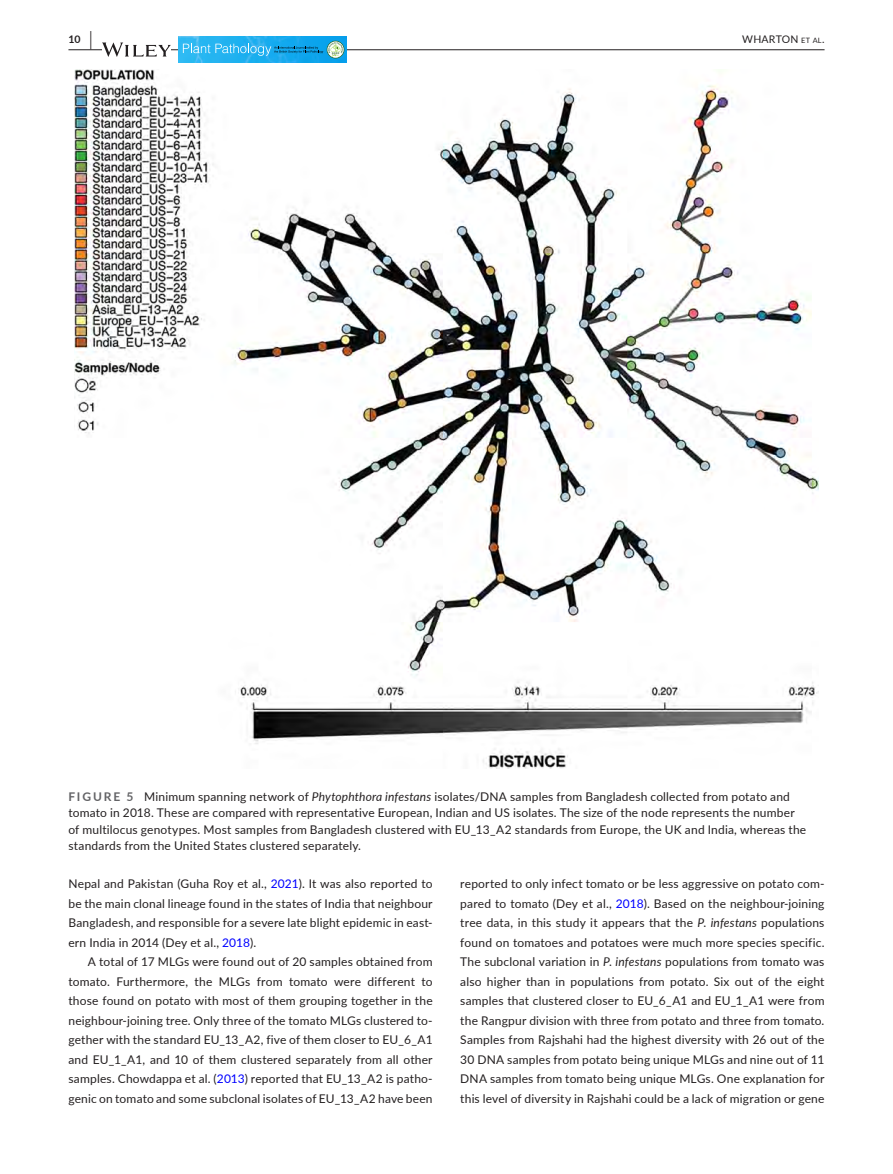
<style>
.page{position:relative;width:893px;height:1174px;background:#fff}
.page>*{position:absolute;margin:0;border:0;box-sizing:border-box;transform-origin:0 0}
.t1{font:12px/19.5px "Lato";letter-spacing:.015em;color:#231f20;text-align:justify}
.t2{font:10.5px "Lato";letter-spacing:.02em;color:#231f20}
.t3{font:700 10.5px "Lato";color:#231f20}
.s1{font-size:19.5px}
.s2{font-size:7.35px}
.s3{font-weight:700;color:#636366}
.s4{font-style:italic}
.s5{color:#00f}
</style>
<div class="page">
<hr style="left:68px;top:49px;width:756px;height:1px;background:#231f20">
<svg style="left:102px;top:42px;width:69px;height:15px"></svg>
<img style="left:178px;top:37px;width:168px;height:25px">
<svg style="left:327px;top:41px;width:17px;height:17px"></svg>
<svg style="left:183px;top:42px;width:160px;height:14px;background:#3fb3e4"></svg>
<img style="left:74px;top:69px;width:745px;height:699px">
<p class="t3" style="left:68px;top:31px;width:25px">10 <span class="s1">|</span></p>
<p class="t2" style="left:742px;top:31px;width:84px">WHARTON <span class="s2">et al</span>.</p>
<p class="t1" style="left:68px;top:787px;width:739px;line-height:16.5px;text-align:left"><span class="s3">FIGURE 5</span> Minimum spanning network of <span class="s4">Phytophthora infestans</span> isolates/DNA samples from Bangladesh collected from potato and tomato in 2018. These are compared with representative European, Indian and US isolates. The size of the node represents the number of multilocus genotypes. Most samples from Bangladesh clustered with EU_13_A2 standards from Europe, the UK and India, whereas the standards from the United States clustered separately.</p>
<p class="t1" style="left:68px;top:873px;width:366px">Nepal and Pakistan (Guha Roy et al., <span class="s5">2021</span>). It was also reported to be the main clonal lineage found in the states of India that neighbour Bangladesh, and responsible for a severe late blight epidemic in east&shy;ern India in 2014 (Dey et al., <span class="s5">2018</span>).</p>
<p class="t1" style="left:68px;top:951px;width:366px;text-indent:20px">A total of 17 MLGs were found out of 20 samples obtained from tomato. Furthermore, the MLGs from tomato were different to those found on potato with most of them grouping together in the neighbour-joining tree. Only three of the tomato MLGs clustered to&shy;gether with the standard EU_13_A2, five of them closer to EU_6_A1 and EU_1_A1, and 10 of them clustered separately from all other samples. Chowdappa et al. (<span class="s5">2013</span>) reported that EU_13_A2 is patho&shy;genic on tomato and some subclonal isolates of EU_13_A2 have been</p>
<p class="t1" style="left:460px;top:873px;width:366px">reported to only infect tomato or be less aggressive on potato com&shy;pared to tomato (Dey et al., <span class="s5">2018</span>). Based on the neighbour-joining tree data, in this study it appears that the <span class="s4">P</span>. <span class="s4">infestans</span> populations found on tomatoes and potatoes were much more species specific.<br>The subclonal variation in <span class="s4">P</span>. <span class="s4">infestans</span> populations from tomato was also higher than in populations from potato. Six out of the eight samples that clustered closer to EU_6_A1 and EU_1_A1 were from the Rangpur division with three from potato and three from tomato.<br>Samples from Rajshahi had the highest diversity with 26 out of the 30 DNA samples from potato being unique MLGs and nine out of 11<br>DNA samples from tomato being unique MLGs. One explanation for this level of diversity in Rajshahi could be a lack of migration or gene</p>
</div>
